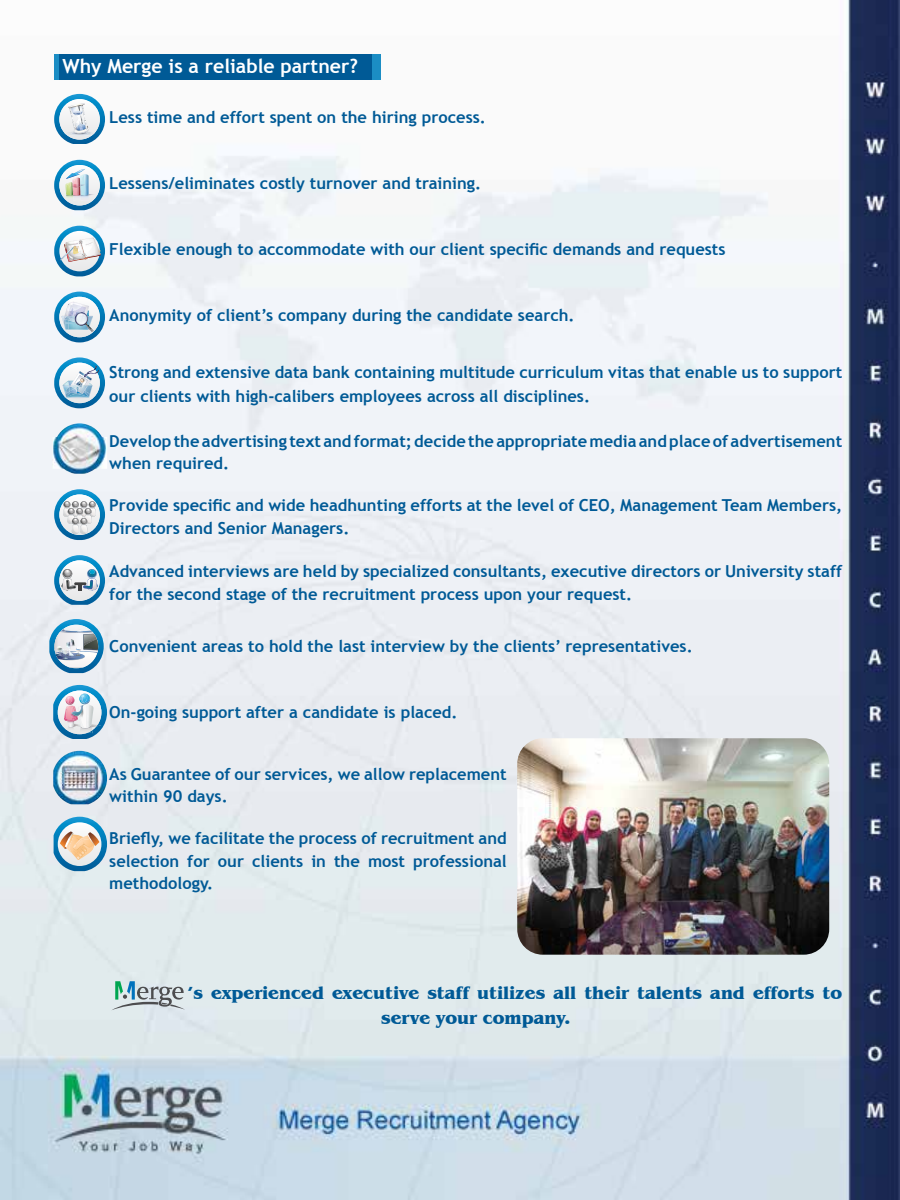
<style>
.page{position:relative;width:900px;height:1200px;background:#fff}
.page>*{position:absolute;margin:0;border:0;box-sizing:border-box;transform-origin:0 0}
.t1{font:700 19.5px "Trebuchet MS";color:#fff}
.t2{font:700 18px/25.5px "Benguiat IT Cby BT";color:#005a96}
.t3{font:700 16.5px/22.5px "Trebuchet MS";color:#005a96}
</style>
<div class="page">
<img style="left:0;top:0;width:900px;height:1200px">
<img style="left:517px;top:738px;width:312px;height:217px">
<div style="left:54px;top:54px;width:326px;height:25px;background:#1b8dc4"></div>
<div style="left:59px;top:54px;width:312px;height:25px;background:#005a96"></div>
<svg style="left:111px;top:981px;width:74px;height:29px;background:#b0c2c5"></svg>
<svg style="left:54px;top:94px;width:51px;height:50px"></svg>
<svg style="left:54px;top:160px;width:51px;height:50px"></svg>
<svg style="left:54px;top:226px;width:51px;height:50px"></svg>
<img style="left:66px;top:238px;width:30px;height:9px">
<svg style="left:54px;top:292px;width:51px;height:50px"></svg>
<svg style="left:54px;top:357px;width:51px;height:51px"></svg>
<img style="left:53px;top:423px;width:54px;height:51px">
<svg style="left:54px;top:489px;width:51px;height:51px"></svg>
<svg style="left:54px;top:555px;width:51px;height:50px"></svg>
<svg style="left:49px;top:619px;width:55px;height:54px"></svg>
<img style="left:56px;top:629px;width:23px;height:30px">
<svg style="left:53px;top:685px;width:54px;height:54px"></svg>
<img style="left:53px;top:751px;width:54px;height:53px">
<svg style="left:54px;top:817px;width:53px;height:54px;background:#a7bec6"></svg>
<p class="t1" style="left:63px;top:54px;width:297px">Why Merge is a reliable partner?</p>
<p class="t3" style="left:109px;top:106px;width:378px">Less time and effort spent on the hiring process.</p>
<p class="t3" style="left:109px;top:172px;width:373px">Lessens/eliminates costly turnover and training.</p>
<p class="t3" style="left:109px;top:238px;width:618px">Flexible enough to accommodate with our client specific demands and requests</p>
<p class="t3" style="left:109px;top:304px;width:467px">Anonymity of client’s company during the candidate search.</p>
<p class="t3" style="left:109px;top:360px;width:734px;line-height:24px">Strong and extensive data bank containing multitude curriculum vitas that enable us to support our clients with high-calibers employees across all disciplines.</p>
<p class="t3" style="left:109px;top:430px;width:734px">Develop the advertising text and format; decide the appropriate media and place of advertisement when required.</p>
<p class="t3" style="left:109px;top:494px;width:734px">Provide specific and wide headhunting efforts at the level of CEO, Management Team Members,<br>Directors and Senior Managers.</p>
<p class="t3" style="left:109px;top:560px;width:734px">Advanced interviews are held by specialized consultants, executive directors or University staff for the second stage of the recruitment process upon your request.</p>
<p class="t3" style="left:109px;top:635px;width:585px">Convenient areas to hold the last interview by the clients’ representatives.</p>
<p class="t3" style="left:109px;top:701px;width:350px">On-going support after a candidate is placed.</p>
<p class="t3" style="left:109px;top:763px;width:399px">As Guarantee of our services, we allow replacement within 90 days.</p>
<p class="t3" style="left:109px;top:827px;width:399px;text-align:justify">Briefly, we facilitate the process of recruitment and selection for our clients in the most professional methodology.</p>
<p class="t2" style="left:381px;top:980px;width:463px;text-indent:-194px">’s experienced executive staff utilizes all their talents and efforts to serve your company.</p>
</div>
